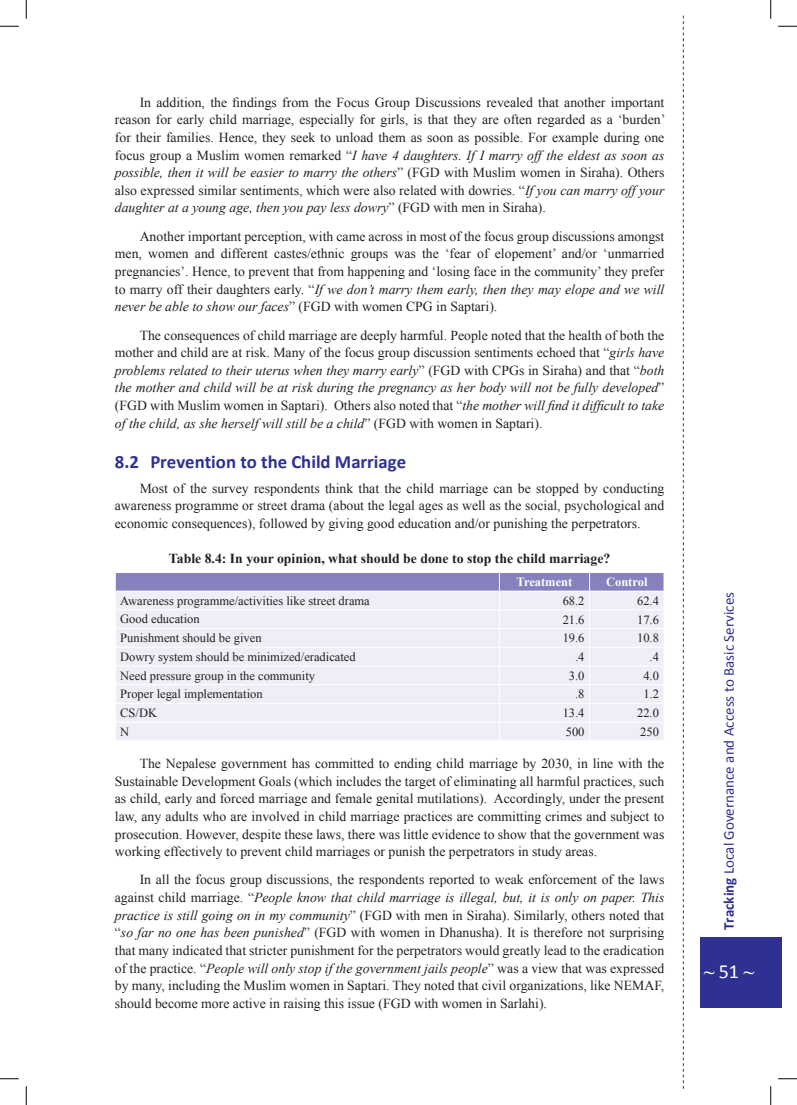
<style>
.page{position:relative;width:797px;height:1105px;background:#fff}
.page>*{position:absolute;margin:0;border:0;box-sizing:border-box;transform-origin:0 0}
.t1{font:700 20px "Times New Roman";color:#fff}
.t2{font:700 18.75px "Calibri";color:#2e3092}
.t3{font:15px "Calibri";color:#2e3092}
.t4{font:13.75px/17.6px "Times New Roman";color:#231f20;text-align:justify}
.t5{font:700 13.75px "Times New Roman";color:#231f20}
.t6{font:12.5px "Times New Roman";color:#231f20}
.t7{font:700 12.5px "Times New Roman";color:#fff}
.s1{font-style:italic}
.s2{font-weight:700}
.s3{font-family:"Calibri";font-weight:400}
</style>
<div class="page">
<div style="left:699px;top:937px;width:82px;height:71px;background:#2e3092"></div>
<svg style="left:683px;top:16px;width:1px;height:1073px"></svg>
<svg style="left:115px;top:572px;width:549px;height:168px;background:#e4e3f0"></svg>
<hr style="left:589px;top:591px;width:75px;height:1px;background:#fff">
<svg style="left:0;top:25px;width:19px;height:2px"></svg>
<svg style="left:778px;top:25px;width:19px;height:2px"></svg>
<svg style="left:0;top:1078px;width:19px;height:1px"></svg>
<svg style="left:778px;top:1078px;width:19px;height:1px"></svg>
<svg style="left:25px;top:0;width:2px;height:19px"></svg>
<svg style="left:25px;top:1086px;width:2px;height:19px"></svg>
<svg style="left:770px;top:0;width:1px;height:19px"></svg>
<svg style="left:770px;top:1086px;width:1px;height:19px"></svg>
<p class="t4" style="left:115px;top:93px;width:552px;text-indent:25px">In addition, the findings from the Focus Group Discussions revealed that another important reason for early child marriage, especially for girls, is that they are often regarded as a ‘burden’ for their families. Hence, they seek to unload them as soon as possible. For example during one focus group a Muslim women remarked “<span class="s1">I have 4 daughters. If I marry off the eldest as soon as possible, then it will be easier to marry the others</span>” (FGD with Muslim women in Siraha). Others also expressed similar sentiments, which were also related with dowries. “<span class="s1">If you can marry off your daughter at a young age, then you pay less dowry</span>” (FGD with men in Siraha).</p>
<p class="t4" style="left:115px;top:227px;width:551px;text-indent:25px">Another important perception, with came across in most of the focus group discussions amongst men, women and different castes/ethnic groups was the ‘fear of elopement’ and/or ‘unmarried pregnancies’. Hence, to prevent that from happening and ‘losing face in the community’ they prefer to marry off their daughters early. “<span class="s1">If we don’t marry them early, then they may elope and we will never be able to show our faces</span>” (FGD with women CPG in Saptari).</p>
<p class="t4" style="left:115px;top:326px;width:551px;text-indent:25px">The consequences of child marriage are deeply harmful. People noted that the health of both the mother and child are at risk. Many of the focus group discussion sentiments echoed that “<span class="s1">girls have problems related to their uterus when they marry early</span>” (FGD with CPGs in Siraha) and that “<span class="s1">both the mother and child will be at risk during the pregnancy as her body will not be fully developed</span>” (FGD with Muslim women in Saptari). Others also noted that “<span class="s1">the mother will find it difficult to take of the child, as she herself will still be a child</span>” (FGD with women in Saptari).</p>
<h2 class="t2" style="left:115px;top:450px;width:293px">8.2 Prevention to the Child Marriage</h2>
<p class="t4" style="left:115px;top:479px;width:551px;text-indent:25px">Most of the survey respondents think that the child marriage can be stopped by conducting awareness programme or street drama (about the legal ages as well as the social, psychological and economic consequences), followed by giving good education and/or punishing the perpetrators.</p>
<p class="t5" style="left:169px;top:549px;width:443px">Table 8.4: In your opinion, what should be done to stop the child marriage?</p>
<p class="t7" style="left:516px;top:573px;width:57px">Treatment</p>
<p class="t7" style="left:606px;top:573px;width:43px">Control</p>
<p class="t6" style="left:120px;top:592px;width:251px">Awareness programme/activities like street drama</p>
<p class="t6" style="left:562px;top:592px;width:23px">68.2</p>
<p class="t6" style="left:637px;top:592px;width:23px">62.4</p>
<p class="t6" style="left:120px;top:611px;width:81px">Good education</p>
<p class="t6" style="left:562px;top:611px;width:23px">21.6</p>
<p class="t6" style="left:637px;top:611px;width:23px">17.6</p>
<p class="t6" style="left:120px;top:630px;width:143px">Punishment should be given</p>
<p class="t6" style="left:562px;top:630px;width:23px">19.6</p>
<p class="t6" style="left:637px;top:630px;width:23px">10.8</p>
<p class="t6" style="left:120px;top:648px;width:237px">Dowry system should be minimized/eradicated</p>
<p class="t6" style="left:575px;top:648px;width:11px">.4</p>
<p class="t6" style="left:649px;top:648px;width:11px">.4</p>
<p class="t6" style="left:120px;top:667px;width:196px">Need pressure group in the community</p>
<p class="t6" style="left:569px;top:667px;width:17px">3.0</p>
<p class="t6" style="left:643px;top:667px;width:17px">4.0</p>
<p class="t6" style="left:120px;top:686px;width:144px">Proper legal implementation</p>
<p class="t6" style="left:575px;top:686px;width:11px">.8</p>
<p class="t6" style="left:643px;top:686px;width:17px">1.2</p>
<p class="t6" style="left:120px;top:704px;width:38px">CS/DK</p>
<p class="t6" style="left:562px;top:704px;width:23px">13.4</p>
<p class="t6" style="left:637px;top:704px;width:23px">22.0</p>
<p class="t6" style="left:120px;top:723px;width:11px">N</p>
<p class="t6" style="left:566px;top:723px;width:20px">500</p>
<p class="t6" style="left:640px;top:723px;width:20px">250</p>
<p class="t4" style="left:115px;top:754px;width:551px;text-indent:25px">The Nepalese government has committed to ending child marriage by 2030, in line with the Sustainable Development Goals (which includes the target of eliminating all harmful practices, such as child, early and forced marriage and female genital mutilations). Accordingly, under the present law, any adults who are involved in child marriage practices are committing crimes and subject to prosecution. However, despite these laws, there was little evidence to show that the government was working effectively to prevent child marriages or punish the perpetrators in study areas.</p>
<p class="t4" style="left:115px;top:871px;width:551px;text-indent:25px">In all the focus group discussions, the respondents reported to weak enforcement of the laws against child marriage. “<span class="s1">People know that child marriage is illegal, but, it is only on paper. This practice is still going on in my community</span>” (FGD with men in Siraha). Similarly, others noted that “<span class="s1">so far no one has been punished</span>” (FGD with women in Dhanusha). It is therefore not surprising that many indicated that stricter punishment for the perpetrators would greatly lead to the eradication of the practice. “<span class="s1">People will only stop if the government jails people</span>” was a view that was expressed by many, including the Muslim women in Saptari. They noted that civil organizations, like NEMAF, should become more active in raising this issue (FGD with women in Sarlahi).</p>
<p class="t3" style="left:719px;top:930px;width:339px;rotate:-90deg"><span class="s2">Tracking</span> Local Governance and Access to Basic Services</p>
<h1 class="t1" style="left:703px;top:957px;width:52px">~ <span class="s3">51</span> ~</h1>
</div>
